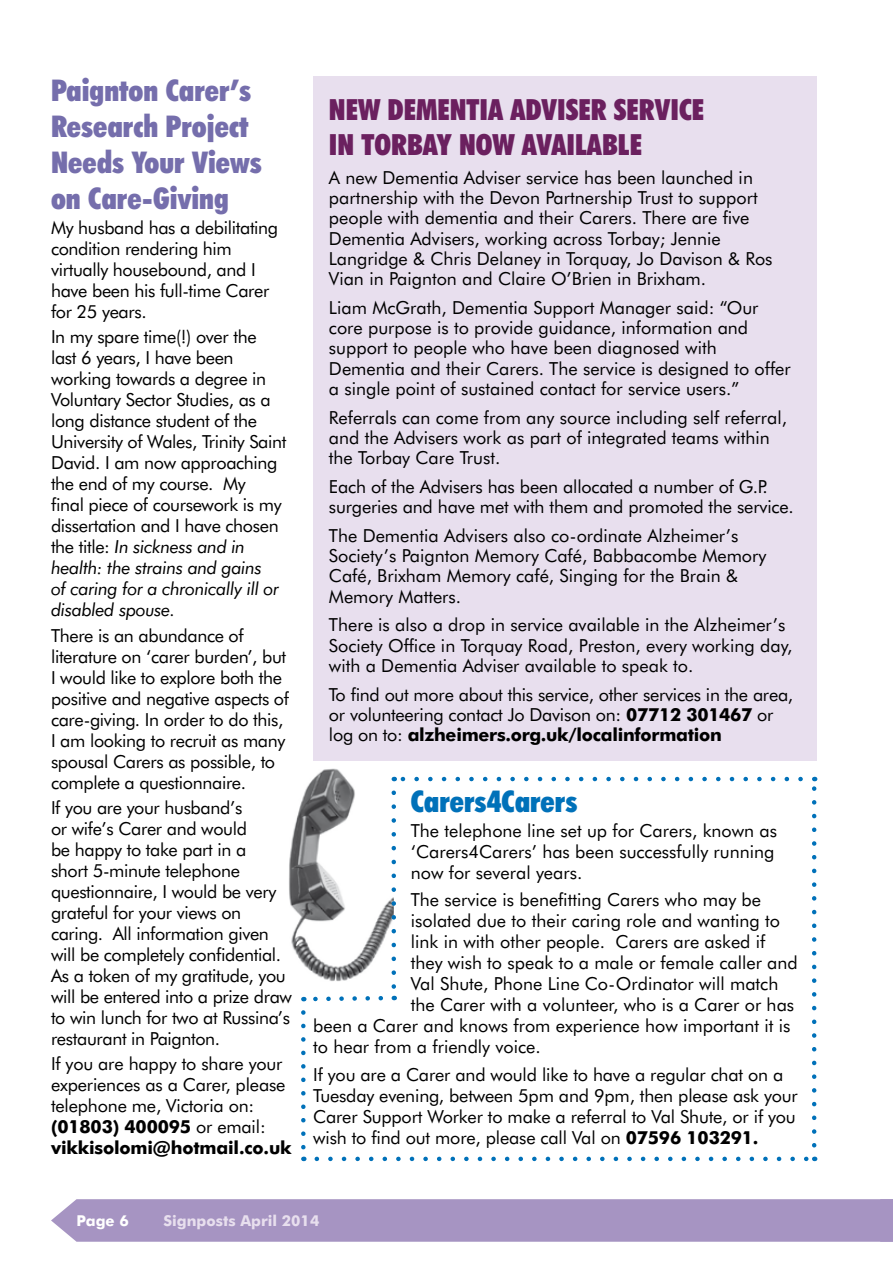
<style>
.page{position:relative;width:893px;height:1263px;background:#fff}
.page>*{position:absolute;margin:0;border:0;box-sizing:border-box;transform-origin:0 0}
.t1{font:900 condensed 30px/36px "Futura BT";color:#756eac}
.t2{font:900 condensed 30px "Futura BT";color:#0071b9}
.t3{font:900 condensed 29.25px/35.1px "Futura BT";color:#6b205f}
.t4{font:18px/20.2px "Futura BT";color:#000}
.t5{font:18px/21px "Futura BT";letter-spacing:-.02em;color:#000}
.t6{font:700 15px "Futura BT";color:#e8dfee}
.t7{font:700 15px "Futura BT";color:#fff}
.s1{font-style:italic}
.s2{font-weight:700}
</style>
<div class="page">
<div style="left:51px;top:1199px;width:842px;height:43px;background:#a694c2"></div>
<img style="left:289px;top:768px;width:142px;height:196px">
<svg style="left:303px;top:779px;width:511px;height:380px"></svg>
<svg style="left:317px;top:1157px;width:490px;height:4px"></svg>
<svg style="left:401px;top:777px;width:400px;height:4px"></svg>
<svg style="left:392px;top:793px;width:4px;height:207px"></svg>
<svg style="left:303px;top:994px;width:82px;height:9px"></svg>
<svg style="left:301px;top:1012px;width:5px;height:149px"></svg>
<svg style="left:812px;top:777px;width:4px;height:368px"></svg>
<div style="left:313px;top:77px;width:503px;height:684px;background:#e8dfee"></div>
<h1 class="t1" style="left:51px;top:72px;width:212px">Paignton Carer’s<br>Research Project<br>Needs Your Views on Care-Giving</h1>
<p class="t5" style="left:51px;top:217px;width:229px">My husband has a debilitating condition rendering him virtually housebound, and I have been his full-time Carer for 25 years.</p>
<p class="t5" style="left:51px;top:326px;width:237px">In my spare time(!) over the last 6 years, I have been working towards a degree in<br>Voluntary Sector Studies, as a long distance student of the<br>University of Wales, Trinity Saint<br>David. I am now approaching the end of my course. My<br>final piece of coursework is my dissertation and I have chosen the title: <span class="s1">In sickness and in health: the strains and gains<br>of caring for a chronically ill or disabled spouse.</span></p>
<p class="t5" style="left:51px;top:625px;width:239px">There is an abundance of literature on ‘carer burden’, but<br>I would like to explore both the positive and negative aspects of care-giving. In order to do this,<br>I am looking to recruit as many spousal Carers as possible, to complete a questionnaire.</p>
<p class="t5" style="left:51px;top:797px;width:242px">If you are your husband’s<br>or wife’s Carer and would<br>be happy to take part in a<br>short 5-minute telephone questionnaire, I would be very grateful for your views on caring. All information given will be completely confidential.<br>As a token of my gratitude, you will be entered into a prize draw to win lunch for two at Russina’s restaurant in Paignton.</p>
<p class="t4" style="left:51px;top:1053px;width:242px;line-height:21px">If you are happy to share your experiences as a Carer, please telephone me, Victoria on: <span class="s2">(01803) 400095</span> or email: <span class="s2">vikkisolomi@hotmail.co.uk</span></p>
<h2 class="t3" style="left:329px;top:92px;width:377px">NEW DEMENTIA ADVISER SERVICE<br>IN TORBAY NOW AVAILABLE</h2>
<p class="t4" style="left:329px;top:167px;width:445px">A new Dementia Adviser service has been launched in partnership with the Devon Partnership Trust to support people with dementia and their Carers. There are five Dementia Advisers, working across Torbay; Jennie Langridge &amp; Chris Delaney in Torquay, Jo Davison &amp; Ros Vian in Paignton and Claire O’Brien in Brixham.</p>
<p class="t4" style="left:329px;top:297px;width:463px">Liam McGrath, Dementia Support Manager said: “Our core purpose is to provide guidance, information and support to people who have been diagnosed with Dementia and their Carers. The service is designed to offer a single point of sustained contact for service users.”</p>
<p class="t4" style="left:329px;top:407px;width:460px">Referrals can come from any source including self referral, and the Advisers work as part of integrated teams within the Torbay Care Trust.</p>
<p class="t4" style="left:329px;top:476px;width:463px">Each of the Advisers has been allocated a number of G. P. surgeries and have met with them and promoted the service.</p>
<p class="t4" style="left:329px;top:525px;width:439px">The Dementia Advisers also co-ordinate Alzheimer’s Society’s Paignton Memory Café, Babbacombe Memory Café, Brixham Memory café, Singing for the Brain &amp; Memory Matters.</p>
<p class="t4" style="left:329px;top:615px;width:465px">There is also a drop in service available in the Alzheimer’s<br>Society Office in Torquay Road, Preston, every working day, with a Dementia Adviser available to speak to.</p>
<p class="t4" style="left:329px;top:684px;width:466px">To find out more about this service, other services in the area, or volunteering contact Jo Davison on: <span class="s2">07712 301467</span> or log on to: <span class="s2">alzheimers.org.uk/localinformation</span></p>
<h1 class="t2" style="left:411px;top:783px;width:168px">Carers4Carers</h1>
<p class="t4" style="left:411px;top:820px;width:368px;line-height:21px">The telephone line set up for Carers, known as ‘Carers4Carers’ has been successfully running now for several years.</p>
<p class="t4" style="left:411px;top:889px;width:352px">The service is benefitting Carers who may be</p>
<p class="t4" style="left:411px;top:910px;width:371px">isolated due to their caring role and wanting to</p>
<p class="t4" style="left:411px;top:931px;width:356px">link in with other people. Carers are asked if</p>
<p class="t4" style="left:411px;top:952px;width:389px">they wish to speak to a male or female caller and</p>
<p class="t4" style="left:411px;top:973px;width:369px">Val Shute, Phone Line Co-Ordinator will match</p>
<p class="t4" style="left:411px;top:994px;width:385px">the Carer with a volunteer, who is a Carer or has</p>
<p class="t4" style="left:313px;top:1015px;width:479px">been a Carer and knows from experience how important it is</p>
<p class="t4" style="left:313px;top:1036px;width:226px">to hear from a friendly voice.</p>
<p class="t4" style="left:313px;top:1063px;width:486px;line-height:21px">If you are a Carer and would like to have a regular chat on a Tuesday evening, between 5pm and 9pm, then please ask your Carer Support Worker to make a referral to Val Shute, or if you wish to find out more, please call Val on <span class="s2">07596 103291.</span></p>
<p class="t7" style="left:77px;top:1212px;width:54px">Page 6</p>
<p class="t6" style="left:164px;top:1212px;width:157px">Signposts April 2014</p>
</div>
